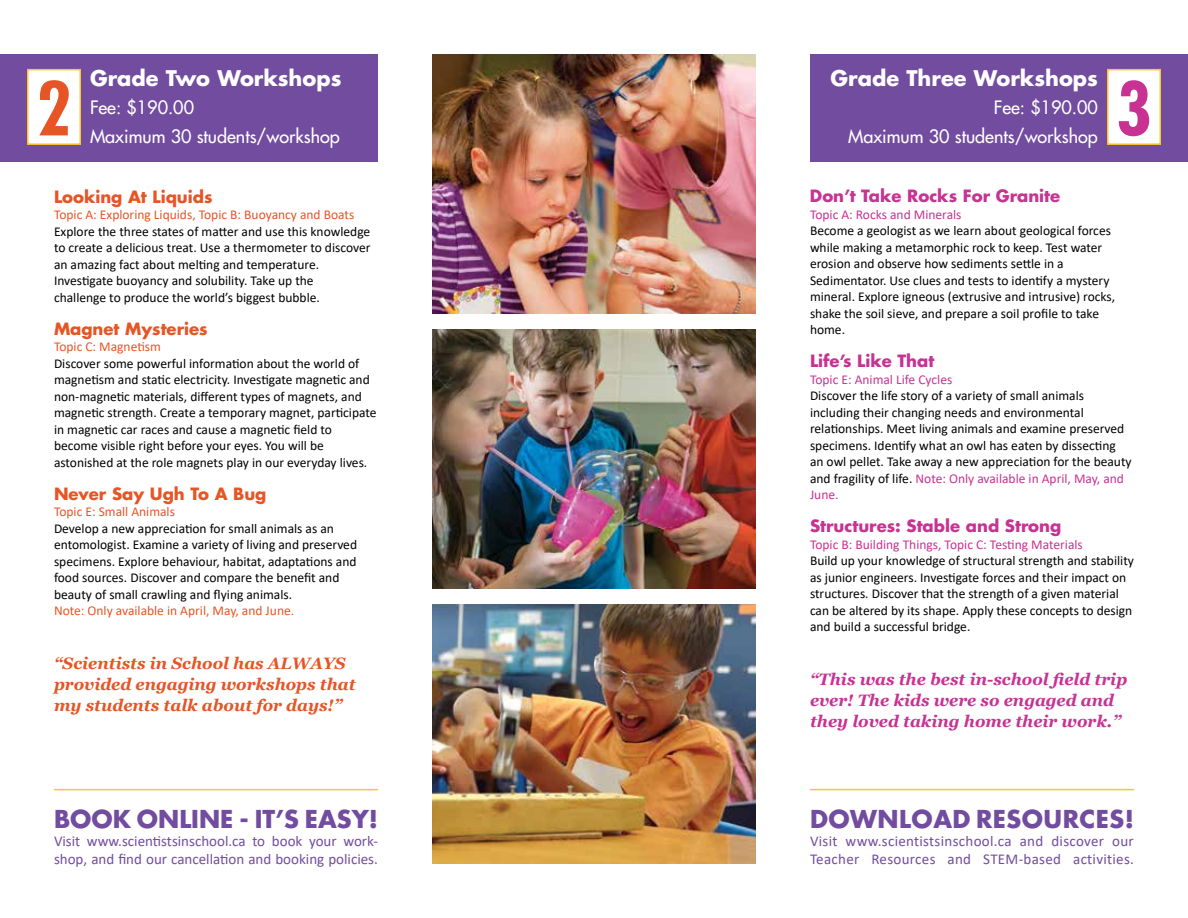
<style>
.page{position:relative;width:1188px;height:918px;background:#fff}
.page>*{position:absolute;margin:0;border:0;box-sizing:border-box;transform-origin:0 0}
.t1{font:700 condensed 72px "Futura";color:#e65525}
.t2{font:700 condensed 72px "Futura";color:#c83293}
.t3{font:700 24px "Futura";color:#724c9f}
.t4{font:700 24px "Futura";letter-spacing:.02em;color:#724c9f}
.t5{font:700 21px "Futura";color:#fff}
.t6{font:18px/28.5px "Futura";color:#fff;text-align:right}
.t7{font:italic 700 16.5px/21px "Georgia";color:#c83293}
.t8{font:italic 700 16.5px/21px "Georgia";color:#e65525}
.t9{font:700 16.5px "Futura";color:#c83293}
.t10{font:700 16.5px "Futura";color:#e65525}
.t11{font:15px/18px "Calibri";letter-spacing:.005em;color:#724c9f}
.t12{font:13.5px/16.5px "Calibri";color:#000}
.t13{font:13.5px "Calibri";color:#e65525}
.t14{font:13.5px "Calibri";color:#c83293}
.s1{color:#c83293}
</style>
<div class="page">
<div style="left:0;top:54px;width:378px;height:108px;background:#724c9f"></div>
<div style="left:28px;top:70px;width:52px;height:74px;background:#fff"></div>
<div style="left:27px;top:69px;width:54px;height:76px;border:2px solid #ffc52f"></div>
<div style="left:810px;top:54px;width:378px;height:108px;background:#724c9f"></div>
<div style="left:1108px;top:70px;width:52px;height:74px;background:#fff"></div>
<div style="left:1107px;top:69px;width:54px;height:76px;border:2px solid #ffc52f"></div>
<img style="left:432px;top:54px;width:324px;height:259px">
<img style="left:432px;top:605px;width:324px;height:259px">
<img style="left:432px;top:329px;width:324px;height:259px">
<hr style="left:54px;top:789px;width:324px;height:1px;background:#ffc52f">
<hr style="left:810px;top:789px;width:324px;height:1px;background:#ffc52f">
<h1 class="t1" style="left:36px;top:64px;width:37px">2</h1>
<h3 class="t5" style="left:90px;top:64px;width:253px">Grade Two Workshops</h3>
<h3 class="t6" style="left:90px;top:94px;width:106px">Fee: $190.00</h3>
<h3 class="t6" style="left:90px;top:122px;width:251px">Maximum 30 students/workshop</h3>
<p class="t10" style="left:54px;top:186px;width:160px">Looking At Liquids</p>
<p class="t13" style="left:54px;top:205px;width:302px">Topic A: Exploring Liquids, Topic B: Buoyancy and Boats</p>
<p class="t12" style="left:54px;top:223px;width:318px">Explore the three states of matter and use this knowledge to create a delicious treat. Use a thermometer to discover an amazing fact about melting and temperature.<br>Investigate buoyancy and solubility. Take up the<br>challenge to produce the world’s biggest bubble.</p>
<p class="t10" style="left:54px;top:318px;width:155px">Magnet Mysteries</p>
<p class="t13" style="left:54px;top:337px;width:108px">Topic C: Magnetism</p>
<p class="t12" style="left:54px;top:355px;width:324px">Discover some powerful information about the world of magnetism and static electricity. Investigate magnetic and non-magnetic materials, different types of magnets, and magnetic strength. Create a temporary magnet, participate in magnetic car races and cause a magnetic field to become visible right before your eyes. You will be astonished at the role magnets play in our everyday lives.</p>
<p class="t10" style="left:54px;top:483px;width:214px">Never Say Ugh To A Bug</p>
<p class="t13" style="left:54px;top:502px;width:122px">Topic E: Small Animals</p>
<p class="t12" style="left:54px;top:520px;width:305px">Develop a new appreciation for small animals as an entomologist. Examine a variety of living and preserved specimens. Explore behaviour, habitat, adaptations and food sources. Discover and compare the benefit and beauty of small crawling and flying animals.</p>
<p class="t13" style="left:54px;top:601px;width:242px">Note: Only available in April, May, and June.</p>
<p class="t8" style="left:54px;top:653px;width:303px">“Scientists in School has ALWAYS provided engaging workshops that my students talk about for days!”</p>
<h2 class="t3" style="left:54px;top:803px;width:326px">BOOK ONLINE - IT’S EASY!</h2>
<p class="t11" style="left:54px;top:832px;width:325px">Visit www.scientistsinschool.ca to book your work&shy;shop, and find our cancellation and booking policies.</p>
<h3 class="t5" style="left:831px;top:64px;width:269px">Grade Three Workshops</h3>
<h3 class="t6" style="left:848px;top:94px;width:251px">Fee: $190.00<br>Maximum 30 students/workshop</h3>
<h1 class="t2" style="left:1116px;top:64px;width:37px">3</h1>
<p class="t9" style="left:810px;top:185px;width:252px">Don’t Take Rocks For Granite</p>
<p class="t14" style="left:810px;top:205px;width:153px">Topic A: Rocks and Minerals</p>
<p class="t12" style="left:810px;top:222px;width:307px">Become a geologist as we learn about geological forces while making a metamorphic rock to keep. Test water erosion and observe how sediments settle in a Sedimentator. Use clues and tests to identify a mystery mineral. Explore igneous (extrusive and intrusive) rocks, shake the soil sieve, and prepare a soil profile to take home.</p>
<p class="t9" style="left:810px;top:350px;width:126px">Life’s Like That</p>
<p class="t14" style="left:810px;top:370px;width:144px">Topic E: Animal Life Cycles</p>
<p class="t12" style="left:810px;top:387px;width:323px">Discover the life story of a variety of small animals including their changing needs and environmental relationships. Meet living animals and examine preserved specimens. Identify what an owl has eaten by dissecting an owl pellet. Take away a new appreciation for the beauty and fragility of life. <span class="s1">Note: Only available in April, May, and June.</span></p>
<p class="t9" style="left:810px;top:515px;width:253px">Structures: Stable and Strong</p>
<p class="t14" style="left:810px;top:535px;width:274px">Topic B: Building Things, Topic C: Testing Materials</p>
<p class="t12" style="left:810px;top:552px;width:325px">Build up your knowledge of structural strength and stability as junior engineers. Investigate forces and their impact on structures. Discover that the strength of a given material can be altered by its shape. Apply these concepts to design and build a successful bridge.</p>
<p class="t7" style="left:810px;top:669px;width:319px">“This was the best in-school field trip ever! The kids were so engaged and they loved taking home their work.”</p>
<h2 class="t4" style="left:810px;top:803px;width:326px">DOWNLOAD RESOURCES!</h2>
<p class="t11" style="left:810px;top:831px;width:325px">Visit www.scientistsinschool.ca and discover our<br>Teacher Resources and STEM-based activities.</p>
</div>
